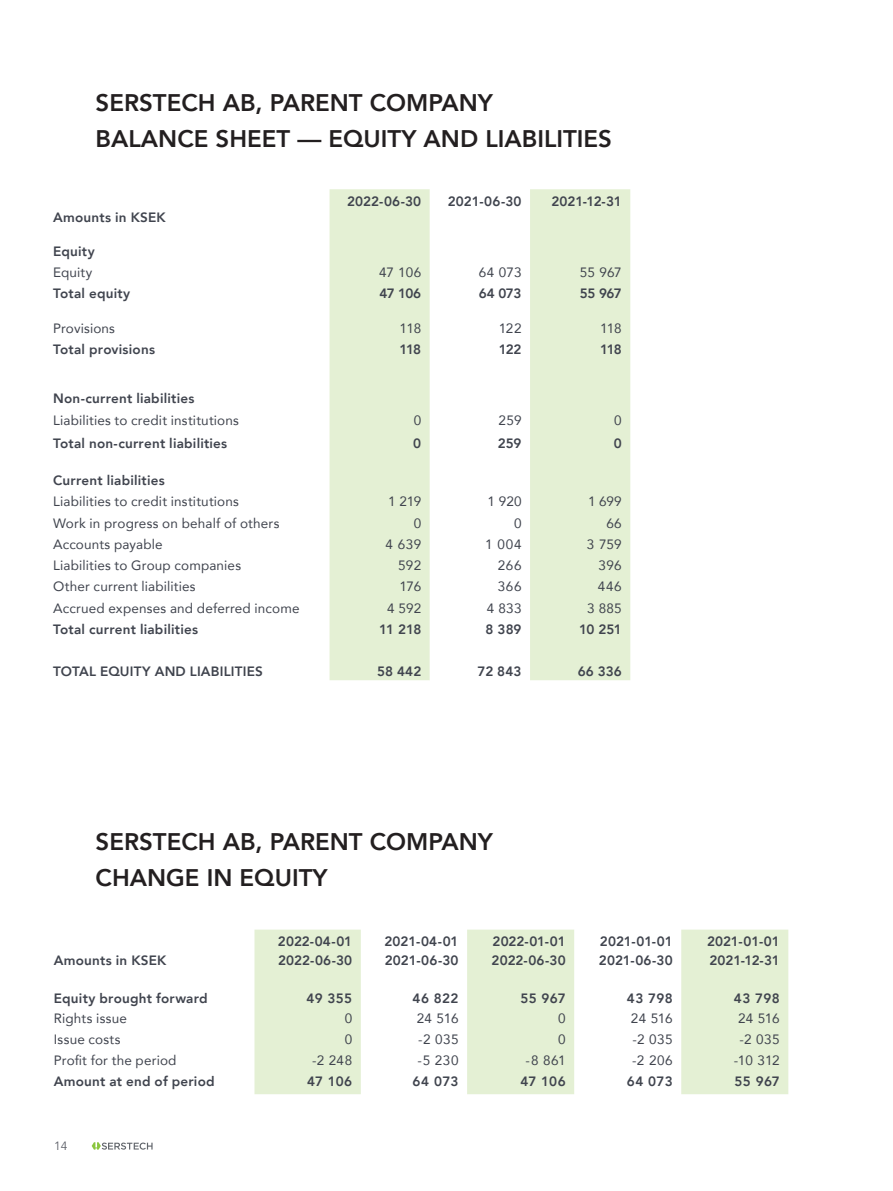
<style>
.page{position:relative;width:893px;height:1191px;background:#fff}
.page>*{position:absolute;margin:0;border:0;box-sizing:border-box;transform-origin:0 0}
.t1{font:800 24px/36px "Avenir";color:#231f20}
.t2{font:800 13.5px "Avenir";letter-spacing:.015em;color:#40444e}
.t3{font:13.5px "Avenir";letter-spacing:.01em;color:#40444e}
.t4{font:12px "Avenir";color:#5e6169}
</style>
<div class="page">
<svg style="left:92px;top:1142px;width:61px;height:7px"></svg>
<div style="left:330px;top:189px;width:100px;height:491px;background:#e4f0d4"></div>
<div style="left:530px;top:189px;width:100px;height:491px;background:#e4f0d4"></div>
<svg style="left:254px;top:929px;width:534px;height:165px;fill:#e4f0d4"></svg>
<h1 class="t1" style="left:96px;top:85px;width:518px">SERSTECH AB, PARENT COMPANY<br>BALANCE SHEET — EQUITY AND LIABILITIES</h1>
<p class="t2" style="left:347px;top:190px;width:76px">2022-06-30</p>
<p class="t2" style="left:448px;top:190px;width:75px">2021-06-30</p>
<p class="t2" style="left:551px;top:190px;width:72px">2021-12-31</p>
<p class="t2" style="left:53px;top:207px;width:114px">Amounts in KSEK</p>
<p class="t2" style="left:53px;top:240px;width:43px">Equity</p>
<p class="t3" style="left:53px;top:261px;width:41px">Equity</p>
<p class="t3" style="left:379px;top:261px;width:44px">47 106</p>
<p class="t3" style="left:479px;top:261px;width:44px">64 073</p>
<p class="t3" style="left:580px;top:261px;width:43px">55 967</p>
<p class="t2" style="left:53px;top:283px;width:79px">Total equity</p>
<p class="t2" style="left:379px;top:283px;width:43px">47 106</p>
<p class="t2" style="left:479px;top:283px;width:44px">64 073</p>
<p class="t2" style="left:580px;top:283px;width:43px">55 967</p>
<p class="t3" style="left:53px;top:317px;width:63px">Provisions</p>
<p class="t3" style="left:399px;top:317px;width:23px">118</p>
<p class="t3" style="left:499px;top:317px;width:24px">122</p>
<p class="t3" style="left:600px;top:317px;width:23px">118</p>
<p class="t2" style="left:53px;top:339px;width:103px">Total provisions</p>
<p class="t2" style="left:400px;top:339px;width:23px">118</p>
<p class="t2" style="left:499px;top:339px;width:24px">122</p>
<p class="t2" style="left:600px;top:339px;width:23px">118</p>
<p class="t2" style="left:53px;top:388px;width:143px">Non-current liabilities</p>
<p class="t3" style="left:53px;top:409px;width:187px">Liabilities to credit institutions</p>
<p class="t3" style="left:414px;top:409px;width:9px">0</p>
<p class="t3" style="left:498px;top:409px;width:25px">259</p>
<p class="t3" style="left:614px;top:409px;width:9px">0</p>
<p class="t2" style="left:53px;top:433px;width:176px">Total non-current liabilities</p>
<p class="t2" style="left:413px;top:433px;width:9px">0</p>
<p class="t2" style="left:498px;top:433px;width:25px">259</p>
<p class="t2" style="left:614px;top:433px;width:9px">0</p>
<p class="t2" style="left:53px;top:470px;width:113px">Current liabilities</p>
<p class="t3" style="left:53px;top:491px;width:187px">Liabilities to credit institutions</p>
<p class="t3" style="left:388px;top:491px;width:34px">1 219</p>
<p class="t3" style="left:487px;top:491px;width:36px">1 920</p>
<p class="t3" style="left:588px;top:491px;width:35px">1 699</p>
<p class="t3" style="left:53px;top:512px;width:228px">Work in progress on behalf of others</p>
<p class="t3" style="left:414px;top:512px;width:9px">0</p>
<p class="t3" style="left:514px;top:512px;width:9px">0</p>
<p class="t3" style="left:606px;top:512px;width:17px">66</p>
<p class="t3" style="left:53px;top:533px;width:111px">Accounts payable</p>
<p class="t3" style="left:386px;top:533px;width:37px">4 639</p>
<p class="t3" style="left:485px;top:533px;width:38px">1 004</p>
<p class="t3" style="left:587px;top:533px;width:36px">3 759</p>
<p class="t3" style="left:53px;top:554px;width:189px">Liabilities to Group companies</p>
<p class="t3" style="left:398px;top:554px;width:25px">592</p>
<p class="t3" style="left:498px;top:554px;width:25px">266</p>
<p class="t3" style="left:599px;top:554px;width:25px">396</p>
<p class="t3" style="left:53px;top:576px;width:144px">Other current liabilities</p>
<p class="t3" style="left:399px;top:576px;width:23px">176</p>
<p class="t3" style="left:498px;top:576px;width:25px">366</p>
<p class="t3" style="left:598px;top:576px;width:25px">446</p>
<p class="t3" style="left:53px;top:597px;width:248px">Accrued expenses and deferred income</p>
<p class="t3" style="left:387px;top:597px;width:36px">4 592</p>
<p class="t3" style="left:487px;top:597px;width:36px">4 833</p>
<p class="t3" style="left:587px;top:597px;width:36px">3 885</p>
<p class="t2" style="left:53px;top:618px;width:146px">Total current liabilities</p>
<p class="t2" style="left:379px;top:618px;width:44px">11 218</p>
<p class="t2" style="left:486px;top:618px;width:37px">8 389</p>
<p class="t2" style="left:579px;top:618px;width:44px">10 251</p>
<p class="t2" style="left:53px;top:661px;width:211px">TOTAL EQUITY AND LIABILITIES</p>
<p class="t2" style="left:377px;top:661px;width:46px">58 442</p>
<p class="t2" style="left:478px;top:661px;width:45px">72 843</p>
<p class="t2" style="left:578px;top:661px;width:46px">66 336</p>
<h1 class="t1" style="left:96px;top:823px;width:399px">SERSTECH AB, PARENT COMPANY<br>CHANGE IN EQUITY</h1>
<p class="t2" style="left:278px;top:930px;width:76px">2022-04-01</p>
<p class="t2" style="left:385px;top:930px;width:76px">2021-04-01</p>
<p class="t2" style="left:493px;top:930px;width:75px">2022-01-01</p>
<p class="t2" style="left:600px;top:930px;width:74px">2021-01-01</p>
<p class="t2" style="left:707px;top:930px;width:74px">2021-01-01</p>
<p class="t2" style="left:54px;top:950px;width:114px">Amounts in KSEK</p>
<p class="t2" style="left:278px;top:950px;width:76px">2022-06-30</p>
<p class="t2" style="left:385px;top:950px;width:75px">2021-06-30</p>
<p class="t2" style="left:492px;top:950px;width:76px">2022-06-30</p>
<p class="t2" style="left:599px;top:950px;width:75px">2021-06-30</p>
<p class="t2" style="left:709px;top:950px;width:72px">2021-12-31</p>
<p class="t2" style="left:54px;top:987px;width:155px">Equity brought forward</p>
<p class="t2" style="left:307px;top:987px;width:47px">49 355</p>
<p class="t2" style="left:413px;top:987px;width:48px">46 822</p>
<p class="t2" style="left:520px;top:987px;width:47px">55 967</p>
<p class="t2" style="left:627px;top:987px;width:47px">43 798</p>
<p class="t2" style="left:734px;top:987px;width:47px">43 798</p>
<p class="t3" style="left:54px;top:1007px;width:75px">Rights issue</p>
<p class="t3" style="left:345px;top:1007px;width:9px">0</p>
<p class="t3" style="left:417px;top:1007px;width:43px">24 516</p>
<p class="t3" style="left:558px;top:1007px;width:9px">0</p>
<p class="t3" style="left:631px;top:1007px;width:43px">24 516</p>
<p class="t3" style="left:738px;top:1007px;width:43px">24 516</p>
<p class="t3" style="left:54px;top:1028px;width:68px">Issue costs</p>
<p class="t3" style="left:345px;top:1028px;width:9px">0</p>
<p class="t3" style="left:418px;top:1028px;width:42px">-2 035</p>
<p class="t3" style="left:558px;top:1028px;width:9px">0</p>
<p class="t3" style="left:632px;top:1028px;width:42px">-2 035</p>
<p class="t3" style="left:739px;top:1028px;width:42px">-2 035</p>
<p class="t3" style="left:54px;top:1049px;width:124px">Profit for the period</p>
<p class="t3" style="left:312px;top:1049px;width:42px">-2 248</p>
<p class="t3" style="left:418px;top:1049px;width:42px">-5 230</p>
<p class="t3" style="left:526px;top:1049px;width:42px">-8 861</p>
<p class="t3" style="left:632px;top:1049px;width:42px">-2 206</p>
<p class="t3" style="left:734px;top:1049px;width:48px">-10 312</p>
<p class="t2" style="left:54px;top:1071px;width:162px">Amount at end of period</p>
<p class="t2" style="left:307px;top:1071px;width:47px">47 106</p>
<p class="t2" style="left:413px;top:1071px;width:47px">64 073</p>
<p class="t2" style="left:520px;top:1071px;width:47px">47 106</p>
<p class="t2" style="left:627px;top:1071px;width:47px">64 073</p>
<p class="t2" style="left:735px;top:1071px;width:47px">55 967</p>
<p class="t4" style="left:54px;top:1139px;width:15px">14</p>
</div>
